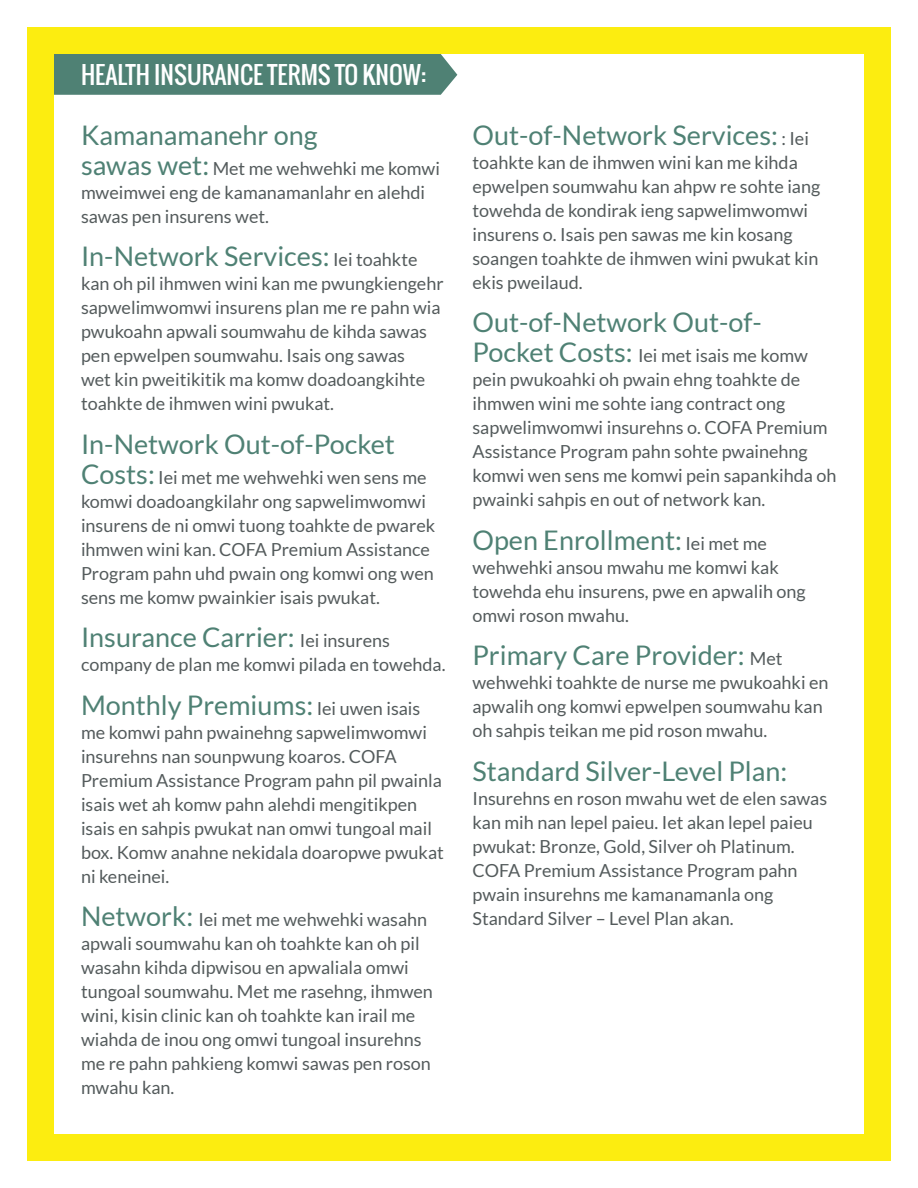
<style>
.page{position:relative;width:918px;height:1188px;background:#fff}
.page>*{position:absolute;margin:0;border:0;box-sizing:border-box;transform-origin:0 0}
.Factsheet_copy{font:27px "Lato";color:#4f8174}
.Headline{font:24px "Oswald";color:#fff}
.Factsheet_copy-2{font:18px/24px "Lato";color:#545b5c}
.s1{font-size:27px;color:#4f8174}
.s2{font-size:18px;color:#545b5c}
</style>
<div class="page">
<div style="left:27px;top:27px;width:864px;height:1134px;background:#fced10"></div>
<div style="left:54px;top:54px;width:810px;height:1080px;background:#fff"></div>
<div style="left:54px;top:54px;width:403px;height:41px;background:#4f8174"></div>
<p class="Headline" style="left:81px;top:57px;width:347px">HEALTH INSURANCE TERMS TO KNOW:</p>
<p class="Factsheet_copy" style="left:81px;top:120px;width:238px">Kamanamanehr ong</p>
<p class="Factsheet_copy-2" style="left:81px;top:156px;width:360px"><span class="s1">sawas wet:</span> Met me wehwehki me komwi mweimwei eng de kamanamanlahr en alehdi sawas pen insurens wet.</p>
<p class="Factsheet_copy" style="left:81px;top:242px;width:338px">In-Network Services: <span class="s2">Iei toahkte</span></p>
<p class="Factsheet_copy-2" style="left:81px;top:272px;width:364px">kan oh pil ihmwen wini kan me pwungkiengehr sapwelimwomwi insurens plan me re pahn wia pwukoahn apwali soumwahu de kihda sawas pen epwelpen soumwahu. Isais ong sawas<br>wet kin pweitikitik ma komw doadoangkihte toahkte de ihmwen wini pwukat.</p>
<p class="Factsheet_copy" style="left:81px;top:429px;width:315px">In-Network Out-of-Pocket</p>
<p class="Factsheet_copy-2" style="left:81px;top:465px;width:356px"><span class="s1">Costs:</span> Iei met me wehwehki wen sens me komwi doadoangkilahr ong sapwelimwomwi insurens de ni omwi tuong toahkte de pwarek ihmwen wini kan. COFA Premium Assistance Program pahn uhd pwain ong komwi ong wen sens me komw pwainkier isais pwukat.</p>
<p class="Factsheet_copy" style="left:81px;top:623px;width:310px">Insurance Carrier: <span class="s2">Iei insurens</span></p>
<p class="Factsheet_copy-2" style="left:81px;top:653px;width:366px">company de plan me komwi pilada en towehda.</p>
<p class="Factsheet_copy" style="left:81px;top:690px;width:341px">Monthly Premiums: <span class="s2">Iei uwen isais</span></p>
<p class="Factsheet_copy-2" style="left:81px;top:720px;width:364px">me komwi pahn pwainehng sapwelimwomwi insurehns nan sounpwung koaros. COFA Premium Assistance Program pahn pil pwainla isais wet ah komw pahn alehdi mengitikpen isais en sahpis pwukat nan omwi tungoal mail box. Komw anahne nekidala doaropwe pwukat ni keneinei.</p>
<p class="Factsheet_copy-2" style="left:81px;top:908px;width:353px"><span class="s1">Network:</span> Iei met me wehwehki wasahn apwali soumwahu kan oh toahkte kan oh pil wasahn kihda dipwisou en apwaliala omwi tungoal soumwahu. Met me rasehng, ihmwen wini, kisin clinic kan oh toahkte kan irail me wiahda de inou ong omwi tungoal insurehns me re pahn pahkieng komwi sawas pen roson mwahu kan.</p>
<p class="Factsheet_copy" style="left:472px;top:120px;width:338px">Out-of-Network Services: <span class="s2">: Iei</span></p>
<p class="Factsheet_copy-2" style="left:472px;top:150px;width:349px">toahkte kan de ihmwen wini kan me kihda epwelpen soumwahu kan ahpw re sohte iang towehda de kondirak ieng sapwelimwomwi insurens o. Isais pen sawas me kin kosang soangen toahkte de ihmwen wini pwukat kin ekis pweilaud.</p>
<p class="Factsheet_copy" style="left:472px;top:308px;width:291px">Out-of-Network Out-of-</p>
<p class="Factsheet_copy-2" style="left:472px;top:344px;width:365px"><span class="s1">Pocket Costs:</span> Iei met isais me komw pein pwukoahki oh pwain ehng toahkte de ihmwen wini me sohte iang contract ong sapwelimwomwi insurehns o. COFA Premium Assistance Program pahn sohte pwainehng komwi wen sens me komwi pein sapankihda oh pwainki sahpis en out of network kan.</p>
<p class="Factsheet_copy" style="left:472px;top:525px;width:296px">Open Enrollment: <span class="s2">Iei met me</span></p>
<p class="Factsheet_copy-2" style="left:472px;top:555px;width:335px">wehwehki ansou mwahu me komwi kak towehda ehu insurens, pwe en apwalih ong omwi roson mwahu.</p>
<p class="Factsheet_copy" style="left:472px;top:641px;width:312px">Primary Care Provider: <span class="s2">Met</span></p>
<p class="Factsheet_copy-2" style="left:472px;top:671px;width:358px">wehwehki toahkte de nurse me pwukoahki en apwalih ong komwi epwelpen soumwahu kan oh sahpis teikan me pid roson mwahu.</p>
<p class="Factsheet_copy" style="left:472px;top:756px;width:316px">Standard Silver-Level Plan:</p>
<p class="Factsheet_copy-2" style="left:472px;top:786px;width:356px">Insurehns en roson mwahu wet de elen sawas kan mih nan lepel paieu. Iet akan lepel paieu pwukat: Bronze, Gold, Silver oh Platinum.<br>COFA Premium Assistance Program pahn pwain insurehns me kamanamanla ong Standard Silver – Level Plan akan.</p>
</div>
